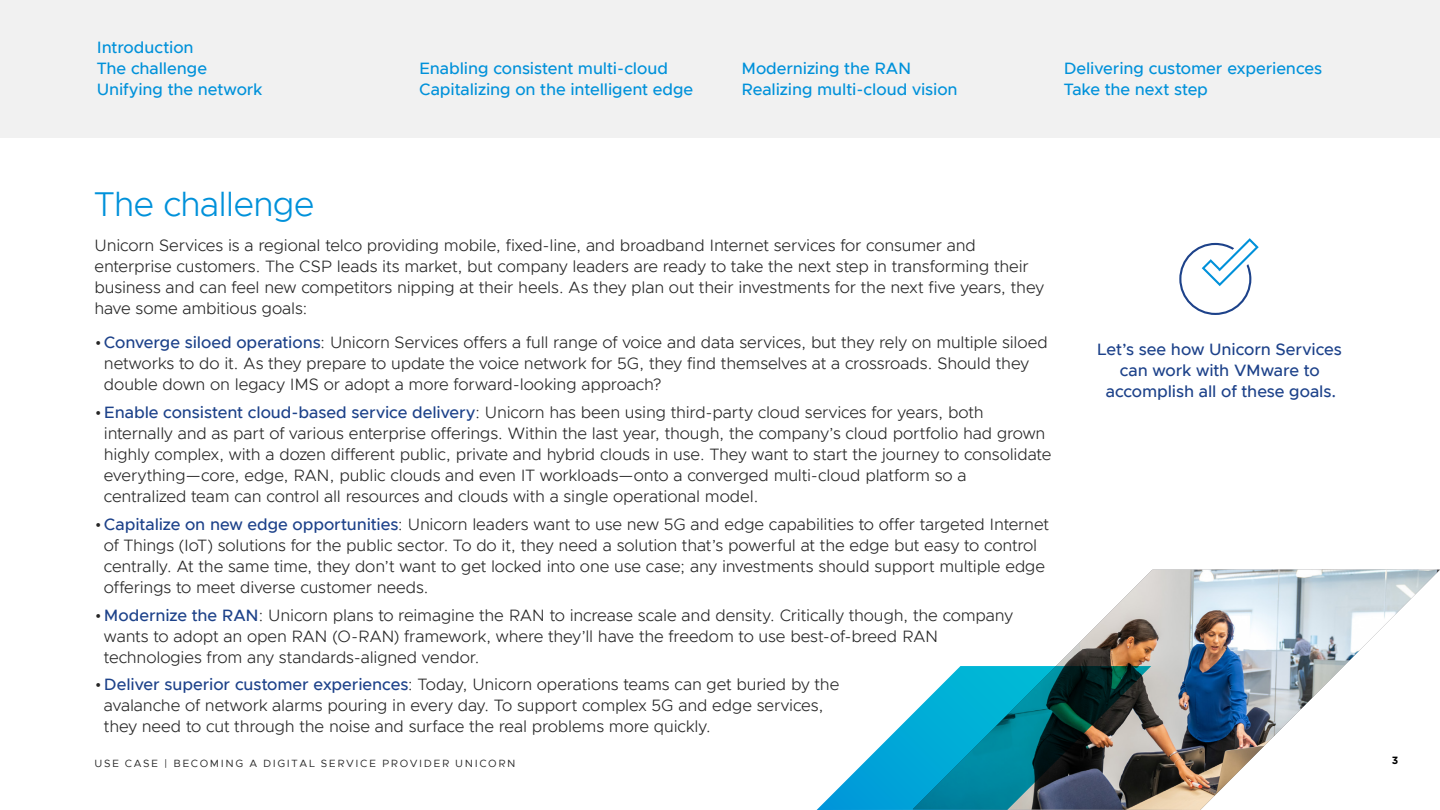
<style>
.page{position:relative;width:1440px;height:810px;background:#fff}
.page>*{position:absolute;margin:0;border:0;box-sizing:border-box;transform-origin:0 0}
._2a__SUBHEAD_1{font:300 34.5px "Metropolis";letter-spacing:-.02em;color:#0091da}
._3a__BODY_TEXT{font:300 16.5px/21px "Metropolis";letter-spacing:-.01em;color:#262626}
.t1{font:500 16.5px/21px "Metropolis";letter-spacing:-.005em;color:#0091da}
._3a__BODY_TEXT-2{font:500 16.5px/21px "Metropolis";letter-spacing:-.005em;color:#1d428a;text-align:center}
.t2{font:10.5px "Metropolis";letter-spacing:.15em;color:#262626}
.t3{font:700 10.5px "Gotham";color:#000}
.s1{font-weight:500;color:#1d428a}
</style>
<div class="page">
<img style="left:1056px;top:570px;width:384px;height:240px">
<svg style="left:817px;top:666px;width:334px;height:144px"></svg>
<svg style="left:1179px;top:238px;width:80px;height:77px"></svg>
<div style="left:0;top:0;width:1440px;height:138px;background:#f1f1f1"></div>
<p class="t1" style="left:97px;top:37px;width:167px">Introduction<br>The challenge<br>Unifying the network</p>
<p class="t1" style="left:419px;top:58px;width:276px">Enabling consistent multi-cloud<br>Capitalizing on the intelligent edge</p>
<p class="t1" style="left:741px;top:58px;width:218px">Modernizing the RAN<br>Realizing multi-cloud vision</p>
<p class="t1" style="left:1064px;top:58px;width:260px">Delivering customer experiences<br>Take the next step</p>
<p class="_2a__SUBHEAD_1" style="left:94px;top:183px;width:221px">The challenge</p>
<p class="_3a__BODY_TEXT" style="left:94px;top:235px;width:951px">Unicorn Services is a regional telco providing mobile, fixed-line, and broadband Internet services for consumer and enterprise customers. The CSP leads its market, but company leaders are ready to take the next step in transforming their business and can feel new competitors nipping at their heels. As they plan out their investments for the next five years, they have some ambitious goals:</p>
<p class="_3a__BODY_TEXT" style="left:104px;top:332px;width:945px;text-indent:-9px">•<span class="s1">Converge siloed operations</span>: Unicorn Services offers a full range of voice and data services, but they rely on multiple siloed networks to do it. As they prepare to update the voice network for 5G, they find themselves at a crossroads. Should they double down on legacy IMS or adopt a more forward-looking approach?</p>
<p class="_3a__BODY_TEXT" style="left:104px;top:402px;width:949px;text-indent:-9px">•<span class="s1">Enable consistent cloud-based service delivery</span>: Unicorn has been using third-party cloud services for years, both internally and as part of various enterprise offerings. Within the last year, though, the company’s cloud portfolio had grown highly complex, with a dozen different public, private and hybrid clouds in use. They want to start the journey to consolidate everything—core, edge, RAN, public clouds and even IT workloads—onto a converged multi-cloud platform so a centralized team can control all resources and clouds with a single operational model.</p>
<p class="_3a__BODY_TEXT" style="left:104px;top:514px;width:947px;text-indent:-9px">•<span class="s1">Capitalize on new edge opportunities</span>: Unicorn leaders want to use new 5G and edge capabilities to offer targeted Internet of Things (IoT) solutions for the public sector. To do it, they need a solution that’s powerful at the edge but easy to control centrally. At the same time, they don’t want to get locked into one use case; any investments should support multiple edge offerings to meet diverse customer needs.</p>
<p class="_3a__BODY_TEXT" style="left:104px;top:604px;width:911px;text-indent:-9px">•<span class="s1">Modernize the RAN</span>: Unicorn plans to reimagine the RAN to increase scale and density. Critically though, the company wants to adopt an open RAN (O-RAN) framework, where they’ll have the freedom to use best-of-breed RAN technologies from any standards-aligned vendor.</p>
<p class="_3a__BODY_TEXT" style="left:104px;top:674px;width:737px;text-indent:-9px">•<span class="s1">Deliver superior customer experiences</span>: Today, Unicorn operations teams can get buried by the avalanche of network alarms pouring in every day. To support complex 5G and edge services, they need to cut through the noise and surface the real problems more quickly.</p>
<p class="_3a__BODY_TEXT-2" style="left:1097px;top:339px;width:246px">Let’s see how Unicorn Services can work with VMware to accomplish all of these goals.</p>
<p class="t2" style="left:94px;top:757px;width:423px">USE CASE | BECOMING A DIGITAL SERVICE PROVIDER UNICORN</p>
<p class="t3" style="left:1392px;top:754px;width:8px">3</p>
</div>
